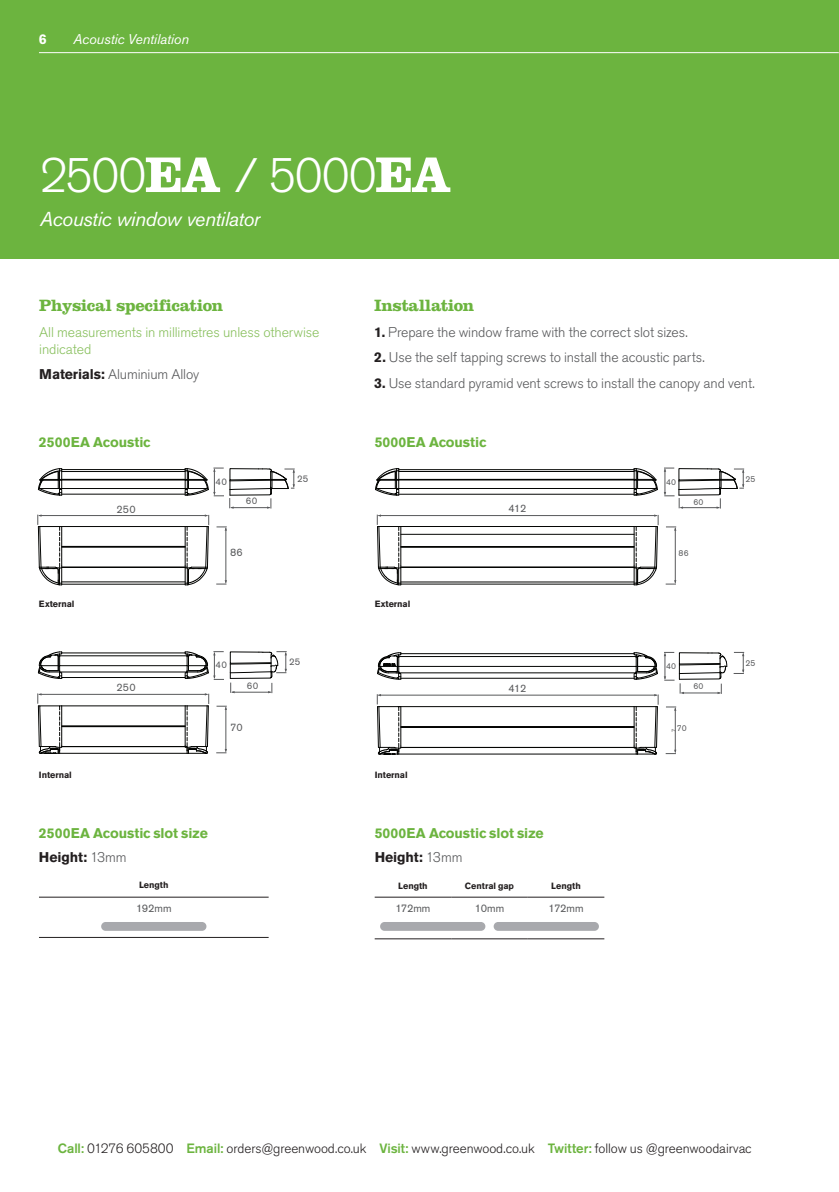
<style>
.page{position:relative;width:839px;height:1192px;background:#fff}
.page>*{position:absolute;margin:0;border:0;box-sizing:border-box;transform-origin:0 0}
.t1{font:300 48px "Akzidenz Grotesk BE";letter-spacing:-.025em;color:#fff}
.t2{font:italic 20px "Akzidenz Grotesk BE";letter-spacing:-.02em;color:#fff}
.t3{font:700 17px "Clarendon";letter-spacing:-.025em;color:#6cb43f}
.t4{font:300 14px "Akzidenz Grotesk BE";letter-spacing:-.005em;color:#57585a}
.t5{font:700 14px/24.2px "Akzidenz Grotesk BE";letter-spacing:-.005em;color:#6cb43f}
.t6{font:300 14px/17px "Akzidenz Grotesk BE";letter-spacing:-.01em;color:#89c05e}
.t7{font:italic 14px "Akzidenz Grotesk BE";letter-spacing:-.005em;color:#fff}
.t8{font:700 14px "Akzidenz Grotesk BE";color:#fff}
.t9{font:300 13.4px "Akzidenz Grotesk BE";letter-spacing:-.005em;color:#231f20}
.t10{font:11px "Akzidenz Grotesk BE";letter-spacing:-.01em;color:#57585a}
.t11{font:10.8px "Akzidenz Grotesk BE";letter-spacing:.01em;color:#58595b}
.t12{font:9.6px "Akzidenz Grotesk BE";letter-spacing:.025em;color:#58595b}
.t13{font:700 9px "Akzidenz Grotesk BE";letter-spacing:-.005em;color:#231f20}
.t14{font:8.6px "Akzidenz Grotesk BE";letter-spacing:.025em;color:#58595b}
.s1{font-family:"Clarendon";font-weight:700;font-size:52px}
.s2{font-weight:700;color:#231f20}
.s3{color:#231f20}
.s4{font-weight:300;color:#57585a}
.s5{font-weight:500;color:#6cb43f}
</style>
<div class="page">
<div style="left:0;top:0;width:839px;height:259px;background:#6cb43f"></div>
<hr style="left:62px;top:746px;width:125px;height:1px;background:#040503">
<hr style="left:62px;top:726px;width:123px;height:1px;background:#040503">
<hr style="left:62px;top:725px;width:123px;height:1px;background:#040503">
<hr style="left:62px;top:705px;width:123px;height:1px;background:#040503">
<div style="left:59px;top:656px;width:128px;height:10px;border:1px solid #040503"></div>
<hr style="left:60px;top:655px;width:127px;height:1px;background:#040503">
<hr style="left:60px;top:672px;width:127px;height:1px;background:#040503">
<hr style="left:62px;top:677px;width:123px;height:1px;background:#040503">
<hr style="left:62px;top:652px;width:123px;height:1px;background:#040503">
<hr style="left:62px;top:547px;width:123px;height:1px;background:#040503">
<hr style="left:62px;top:546px;width:123px;height:1px;background:#040503">
<hr style="left:62px;top:526px;width:123px;height:1px;background:#040503">
<hr style="left:62px;top:581px;width:123px;height:1px;background:#040503">
<hr style="left:62px;top:494px;width:123px;height:1px;background:#040503">
<hr style="left:62px;top:469px;width:123px;height:1px;background:#040503">
<hr style="left:62px;top:488px;width:123px;height:1px;background:#040503">
<hr style="left:62px;top:471px;width:123px;height:1px;background:#040503">
<hr style="left:62px;top:480px;width:123px;height:1px;background:#040503">
<hr style="left:62px;top:479px;width:123px;height:1px;background:#040503">
<hr style="left:62px;top:567px;width:125px;height:1px;background:#040503">
<svg style="left:38px;top:651px;width:24px;height:28px"></svg>
<svg style="left:38px;top:468px;width:24px;height:28px"></svg>
<hr style="left:62px;top:584px;width:123px;height:1px;background:#040503">
<hr style="left:60px;top:753px;width:127px;height:1px;background:#040503">
<hr style="left:39px;top:515px;width:168px;height:1px;background:#58595b">
<svg style="left:37px;top:514px;width:25px;height:71px"></svg>
<hr style="left:39px;top:694px;width:168px;height:1px;background:#58595b">
<svg style="left:37px;top:693px;width:25px;height:61px"></svg>
<svg style="left:185px;top:693px;width:24px;height:61px"></svg>
<hr style="left:225px;top:707px;width:1px;height:44px;background:#58595b">
<svg style="left:216px;top:706px;width:11px;height:4px"></svg>
<svg style="left:216px;top:749px;width:11px;height:4px"></svg>
<svg style="left:185px;top:651px;width:39px;height:29px"></svg>
<svg style="left:230px;top:651px;width:57px;height:42px"></svg>
<svg style="left:185px;top:467px;width:110px;height:118px"></svg>
<hr style="left:401px;top:747px;width:235px;height:1px;background:#040503">
<hr style="left:401px;top:727px;width:233px;height:1px;background:#040503">
<hr style="left:401px;top:726px;width:233px;height:1px;background:#040503">
<hr style="left:398px;top:706px;width:236px;height:1px;background:#040503">
<hr style="left:401px;top:547px;width:233px;height:1px;background:#040503">
<hr style="left:401px;top:546px;width:233px;height:1px;background:#040503">
<hr style="left:398px;top:526px;width:236px;height:1px;background:#040503">
<hr style="left:401px;top:584px;width:233px;height:1px;background:#040503">
<hr style="left:401px;top:582px;width:233px;height:1px;background:#040503">
<hr style="left:399px;top:494px;width:235px;height:1px;background:#040503">
<hr style="left:399px;top:469px;width:235px;height:1px;background:#040503">
<hr style="left:396px;top:488px;width:238px;height:1px;background:#040503">
<hr style="left:399px;top:471px;width:235px;height:1px;background:#040503">
<hr style="left:399px;top:480px;width:235px;height:1px;background:#040503">
<hr style="left:399px;top:479px;width:235px;height:1px;background:#040503">
<hr style="left:401px;top:567px;width:235px;height:1px;background:#040503">
<svg style="left:633px;top:468px;width:25px;height:28px"></svg>
<svg style="left:377px;top:652px;width:281px;height:28px"></svg>
<svg style="left:375px;top:468px;width:24px;height:28px"></svg>
<svg style="left:671px;top:728px;width:4px;height:4px"></svg>
<hr style="left:401px;top:534px;width:233px;height:1px;background:#040503">
<hr style="left:399px;top:754px;width:237px;height:1px;background:#040503">
<hr style="left:378px;top:515px;width:279px;height:1px;background:#58595b">
<svg style="left:377px;top:514px;width:24px;height:71px"></svg>
<svg style="left:633px;top:514px;width:25px;height:71px"></svg>
<hr style="left:675px;top:528px;width:1px;height:55px;background:#58595b">
<svg style="left:666px;top:526px;width:10px;height:5px"></svg>
<svg style="left:665px;top:580px;width:11px;height:4px"></svg>
<hr style="left:378px;top:695px;width:279px;height:1px;background:#58595b">
<svg style="left:377px;top:694px;width:24px;height:61px"></svg>
<svg style="left:633px;top:694px;width:25px;height:61px"></svg>
<hr style="left:675px;top:708px;width:1px;height:44px;background:#58595b">
<svg style="left:666px;top:706px;width:10px;height:5px"></svg>
<svg style="left:665px;top:750px;width:11px;height:4px"></svg>
<svg style="left:733px;top:652px;width:11px;height:22px"></svg>
<svg style="left:664px;top:652px;width:63px;height:42px"></svg>
<svg style="left:664px;top:467px;width:80px;height:42px"></svg>
<hr style="left:39px;top:897px;width:230px;height:1px;background:#231f20">
<hr style="left:39px;top:937px;width:230px;height:1px;background:#231f20">
<div style="left:101px;top:922px;width:105px;height:9px;background:#a8a9ad;border-radius:4px"></div>
<hr style="left:375px;top:938px;width:76px;height:1px;background:#231f20">
<hr style="left:451px;top:938px;width:77px;height:1px;background:#231f20">
<hr style="left:528px;top:938px;width:76px;height:1px;background:#231f20">
<hr style="left:375px;top:897px;width:76px;height:1px;background:#231f20">
<hr style="left:451px;top:897px;width:77px;height:1px;background:#231f20">
<hr style="left:528px;top:897px;width:76px;height:1px;background:#231f20">
<div style="left:380px;top:922px;width:105px;height:9px;background:#a8a9ad;border-radius:4px"></div>
<div style="left:494px;top:922px;width:105px;height:9px;background:#a8a9ad;border-radius:4px"></div>
<hr style="left:39px;top:52px;width:799px;height:1px;background:#fff">
<p class="t8" style="left:39px;top:31px;width:9px">6</p>
<p class="t7" style="left:73px;top:31px;width:118px">Acoustic Ventilation</p>
<h1 class="t1" style="left:40px;top:148px;width:413px">2500<span class="s1">EA</span> / 5000<span class="s1">EA</span></h1>
<h2 class="t2" style="left:40px;top:207px;width:222px">Acoustic window ventilator</h2>
<p class="t3" style="left:39px;top:295px;width:185px">Physical specification</p>
<p class="t6" style="left:39px;top:323px;width:282px">All measurements in millimetres unless otherwise indicated</p>
<p class="t4" style="left:39px;top:366px;width:161px"><span class="s2">Materials:</span> Aluminium Alloy</p>
<p class="t3" style="left:374px;top:295px;width:102px">Installation</p>
<p class="t4" style="left:374px;top:324px;width:315px"><span class="s2">1.</span> Prepare the window frame with the correct slot sizes.</p>
<p class="t4" style="left:374px;top:349px;width:332px"><span class="s2">2.</span> Use the self tapping screws to install the acoustic parts.</p>
<p class="t4" style="left:374px;top:375px;width:382px"><span class="s2">3.</span> Use standard pyramid vent screws to install the canopy and vent.</p>
<p class="t5" style="left:39px;top:430px;width:113px">2500EA Acoustic</p>
<p class="t5" style="left:375px;top:430px;width:113px">5000EA Acoustic</p>
<p class="t12" style="left:215px;top:476px;width:13px">40</p>
<p class="t12" style="left:297px;top:473px;width:13px">25</p>
<p class="t14" style="left:666px;top:477px;width:12px">40</p>
<p class="t14" style="left:745px;top:474px;width:12px">25</p>
<p class="t11" style="left:116px;top:503px;width:21px">250</p>
<p class="t12" style="left:246px;top:495px;width:13px">60</p>
<p class="t11" style="left:508px;top:502px;width:19px">412</p>
<p class="t14" style="left:693px;top:497px;width:12px">60</p>
<p class="t11" style="left:230px;top:546px;width:14px">86</p>
<p class="t14" style="left:678px;top:548px;width:12px">86</p>
<p class="t13" style="left:39px;top:598px;width:37px">External</p>
<p class="t13" style="left:375px;top:598px;width:37px">External</p>
<p class="t11" style="left:116px;top:681px;width:21px">250</p>
<p class="t12" style="left:215px;top:659px;width:13px">40</p>
<p class="t12" style="left:247px;top:679px;width:13px">60</p>
<p class="t12" style="left:289px;top:655px;width:13px">25</p>
<p class="t11" style="left:508px;top:681px;width:19px">412</p>
<p class="t14" style="left:666px;top:661px;width:12px">40</p>
<p class="t14" style="left:745px;top:658px;width:12px">25</p>
<p class="t14" style="left:693px;top:681px;width:12px">60</p>
<p class="t11" style="left:230px;top:720px;width:14px">70</p>
<p class="t14" style="left:677px;top:723px;width:11px">70</p>
<p class="t13" style="left:39px;top:769px;width:34px">Internal</p>
<p class="t13" style="left:375px;top:769px;width:34px">Internal</p>
<p class="t5" style="left:39px;top:821px;width:170px">2500EA Acoustic slot size<br><span class="s3">Height:</span> <span class="s4">13mm</span></p>
<p class="t13" style="left:139px;top:880px;width:31px">Length</p>
<p class="t10" style="left:136px;top:902px;width:37px">192mm</p>
<p class="t5" style="left:375px;top:821px;width:171px">5000EA Acoustic slot size<br><span class="s3">Height:</span> <span class="s4">13mm</span></p>
<p class="t13" style="left:398px;top:881px;width:31px">Length</p>
<p class="t13" style="left:465px;top:881px;width:51px">Central gap</p>
<p class="t13" style="left:551px;top:881px;width:31px">Length</p>
<p class="t10" style="left:395px;top:902px;width:36px">172mm</p>
<p class="t10" style="left:475px;top:902px;width:31px">10mm</p>
<p class="t10" style="left:548px;top:902px;width:36px">172mm</p>
<p class="t9" style="left:58px;top:1140px;width:695px"><span class="s5">Call:</span> 01276 605800 <span class="s5">Email:</span> orders@greenwood.co.uk <span class="s5">Visit:</span> www.greenwood.co.uk <span class="s5">Twitter:</span> follow us @greenwoodairvac</p>
</div>
